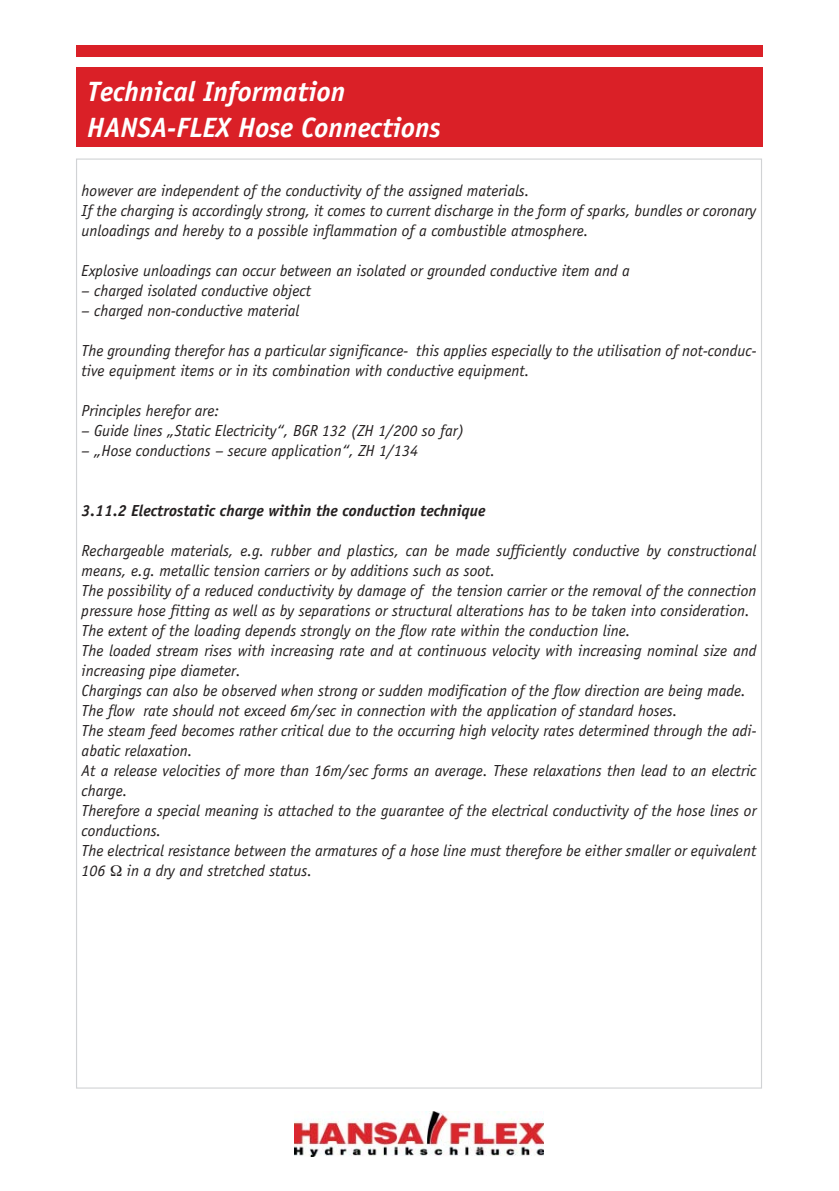
<style>
.page{position:relative;width:839px;height:1191px;background:#fff}
.page>*{position:absolute;margin:0;border:0;box-sizing:border-box;transform-origin:0 0}
.t1{font:italic 700 28px/35.6px "Officina Sans";color:#fff}
.t2{font:italic 16px/20px "Officina Sans";color:#231f1f}
.t3{font:italic 700 16px "Officina Sans";color:#231f1f}
</style>
<div class="page">
<div style="left:76px;top:45px;width:686px;height:11px;background:#da2027"></div>
<div style="left:76px;top:68px;width:686px;height:79px;background:#da2027"></div>
<img style="left:294px;top:1111px;width:250px;height:45px">
<h1 class="t1" style="left:87px;top:76px;width:355px">Technical Information<br>HANSA-FLEX Hose Connections</h1>
<p class="t2" style="left:82px;top:181px;width:676px">however are independent of the conductivity of the assigned materials.<br>If the charging is accordingly strong, it comes to current discharge in the form of sparks, bundles or coronary unloadings and hereby to a possible inflammation of a combustible atmosphere.</p>
<p class="t2" style="left:82px;top:261px;width:550px">Explosive unloadings can occur between an isolated or grounded conductive item and a</p>
<p class="t2" style="left:82px;top:281px;width:231px">– charged isolated conductive object</p>
<p class="t2" style="left:82px;top:301px;width:219px">– charged non-conductive material</p>
<p class="t2" style="left:82px;top:341px;width:676px">The grounding therefor has a particular significance- this applies especially to the utilisation of not-conduc&shy;tive equipment items or in its combination with conductive equipment.</p>
<p class="t2" style="left:82px;top:401px;width:139px">Principles herefor are:</p>
<p class="t2" style="left:82px;top:421px;width:384px">– Guide lines „Static Electricity“, BGR 132 (ZH 1/200 so far)</p>
<p class="t2" style="left:82px;top:441px;width:338px">– „Hose conductions – secure application“, ZH 1/134</p>
<p class="t3" style="left:82px;top:504px;width:405px">3.11.2 Electrostatic charge within the conduction technique</p>
<p class="t2" style="left:82px;top:541px;width:676px">Rechargeable materials, e.g. rubber and plastics, can be made sufficiently conductive by constructional means, e.g. metallic tension carriers or by additions such as soot.<br>The possibility of a reduced conductivity by damage of the tension carrier or the removal of the connection pressure hose fitting as well as by separations or structural alterations has to be taken into consideration.<br>The extent of the loading depends strongly on the flow rate within the conduction line.<br>The loaded stream rises with increasing rate and at continuous velocity with increasing nominal size and increasing pipe diameter.<br>Chargings can also be observed when strong or sudden modification of the flow direction are being made.<br>The flow rate should not exceed 6m/sec in connection with the application of standard hoses.<br>The steam feed becomes rather critical due to the occurring high velocity rates determined through the adi&shy;abatic relaxation.<br>At a release velocities of more than 16m/sec forms an average. These relaxations then lead to an electric charge.<br>Therefore a special meaning is attached to the guarantee of the electrical conductivity of the hose lines or conductions.<br>The electrical resistance between the armatures of a hose line must therefore be either smaller or equivalent 106</p>
<p class="t2" style="left:127px;top:861px;width:187px">in a dry and stretched status.</p>
</div>
